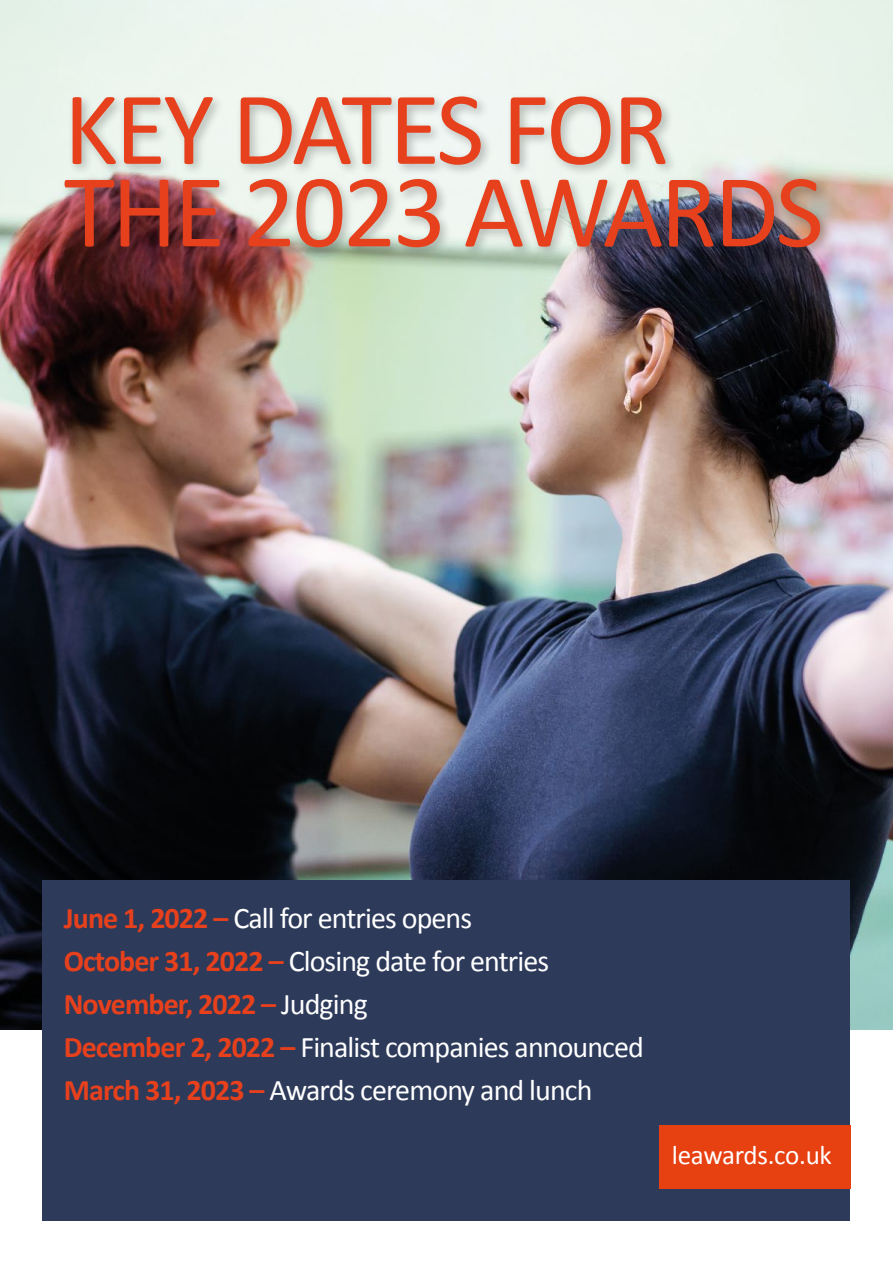
<style>
.page{position:relative;width:893px;height:1263px;background:#fff}
.page>*{position:absolute;margin:0;border:0;box-sizing:border-box;transform-origin:0 0}
.t1{font:105px/82.5px "Calibri";letter-spacing:-.03em;color:#e7401c}
.t2{font:30px/43px "Calibri";letter-spacing:-.03em;color:#fff}
.t3{font:27px "Calibri";letter-spacing:-.01em;color:#fff}
.s1{font-weight:700;color:#e7401c}
</style>
<div class="page">
<img style="left:0;top:0;width:893px;height:1029px">
<div style="left:43px;top:880px;width:807px;height:340px;background:#2d3a5a"></div>
<div style="left:659px;top:1125px;width:191px;height:63px;background:#e74011"></div>
<div style="left:60px;top:93px;width:773px;height:168px;background:#000;opacity:.25"></div>
<h1 class="t1" style="left:64px;top:83px;width:761px">KEY DATES FOR<br>THE 2023 AWARDS</h1>
<p class="t2" style="left:64px;top:895px;width:582px"><span class="s1">June 1, 2022 –</span> Call for entries opens<br><span class="s1">October 31, 2022 –</span> Closing date for entries <span class="s1">November, 2022 –</span> Judging<br><span class="s1">December 2, 2022 –</span> Finalist companies announced <span class="s1">March 31, 2023 –</span> Awards ceremony and lunch</p>
<p class="t3" style="left:672px;top:1138px;width:162px">leawards.co.uk</p>
</div>
